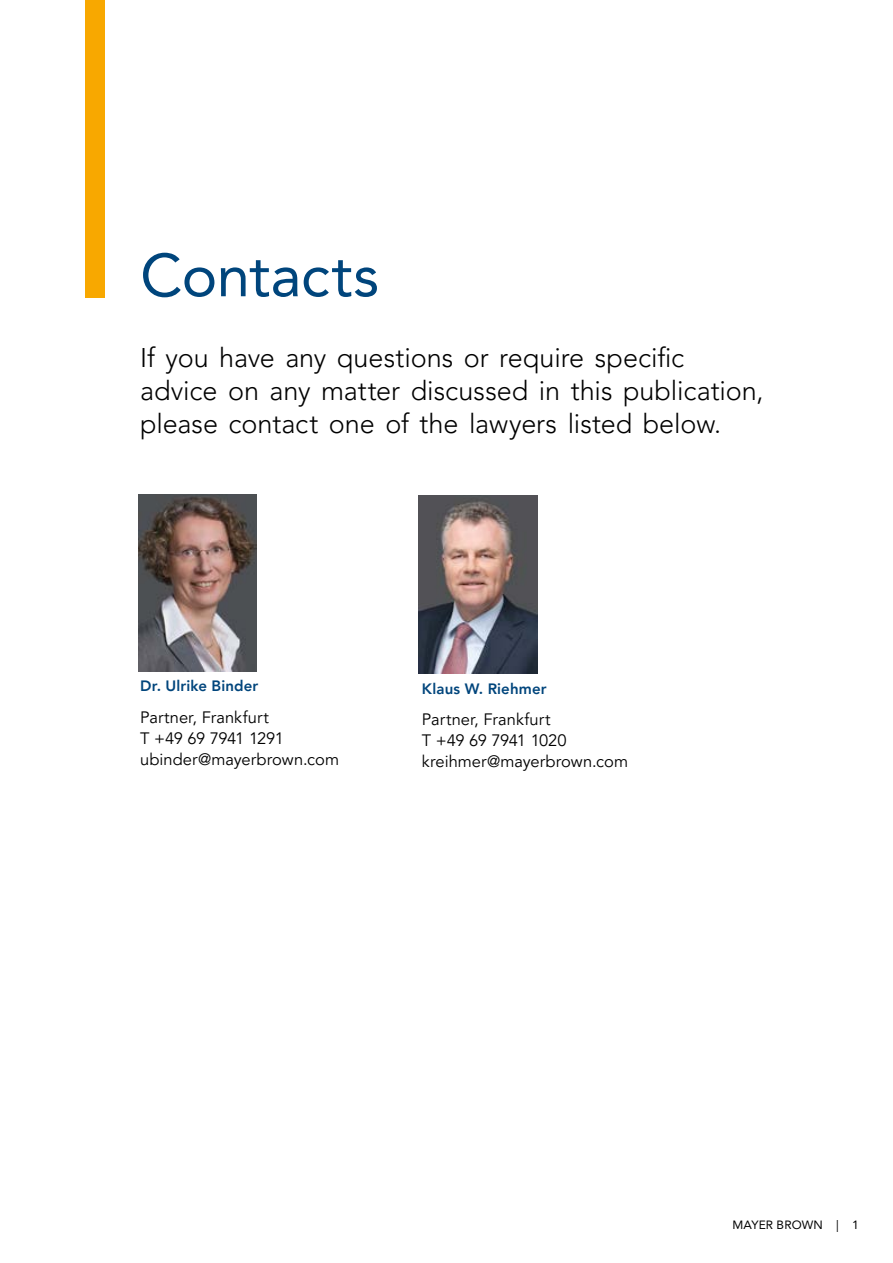
<style>
.page{position:relative;width:893px;height:1263px;background:#fff}
.page>*{position:absolute;margin:0;border:0;box-sizing:border-box;transform-origin:0 0}
.t1{font:60px "Avenir LT Pro";letter-spacing:-.01em;color:#00457c}
.t2{font:300 27px/33px "Avenir LT Pro";letter-spacing:-.005em;color:#000}
.t3{font:16.5px/21px "Avenir LT Pro";color:#000}
.t4{font:800 15px "Avenir LT Pro";letter-spacing:.01em;color:#00457c}
.t5{font:12px "Avenir LT Pro";letter-spacing:.01em;color:#000}
</style>
<div class="page">
<img style="left:138px;top:494px;width:119px;height:178px">
<img style="left:418px;top:495px;width:119px;height:178px">
<div style="left:85px;top:0;width:20px;height:298px;background:#f8a800"></div>
<h1 class="t1" style="left:140px;top:239px;width:240px">Contacts</h1>
<p class="t2" style="left:140px;top:341px;width:625px">If you have any questions or require specific advice on any matter discussed in this publication, please contact one of the lawyers listed below.</p>
<p class="t4" style="left:140px;top:677px;width:120px">Dr. Ulrike Binder</p>
<p class="t3" style="left:140px;top:707px;width:200px">Partner, Frankfurt<br>T +49 69 7941 1291 ubinder@mayerbrown.com</p>
<p class="t4" style="left:422px;top:680px;width:126px">Klaus W. Riehmer</p>
<p class="t3" style="left:422px;top:709px;width:208px">Partner, Frankfurt<br>T +49 69 7941 1020 kreihmer@mayerbrown.com</p>
<p class="t5" style="left:732px;top:1217px;width:128px">MAYER BROWN | 1</p>
</div>
